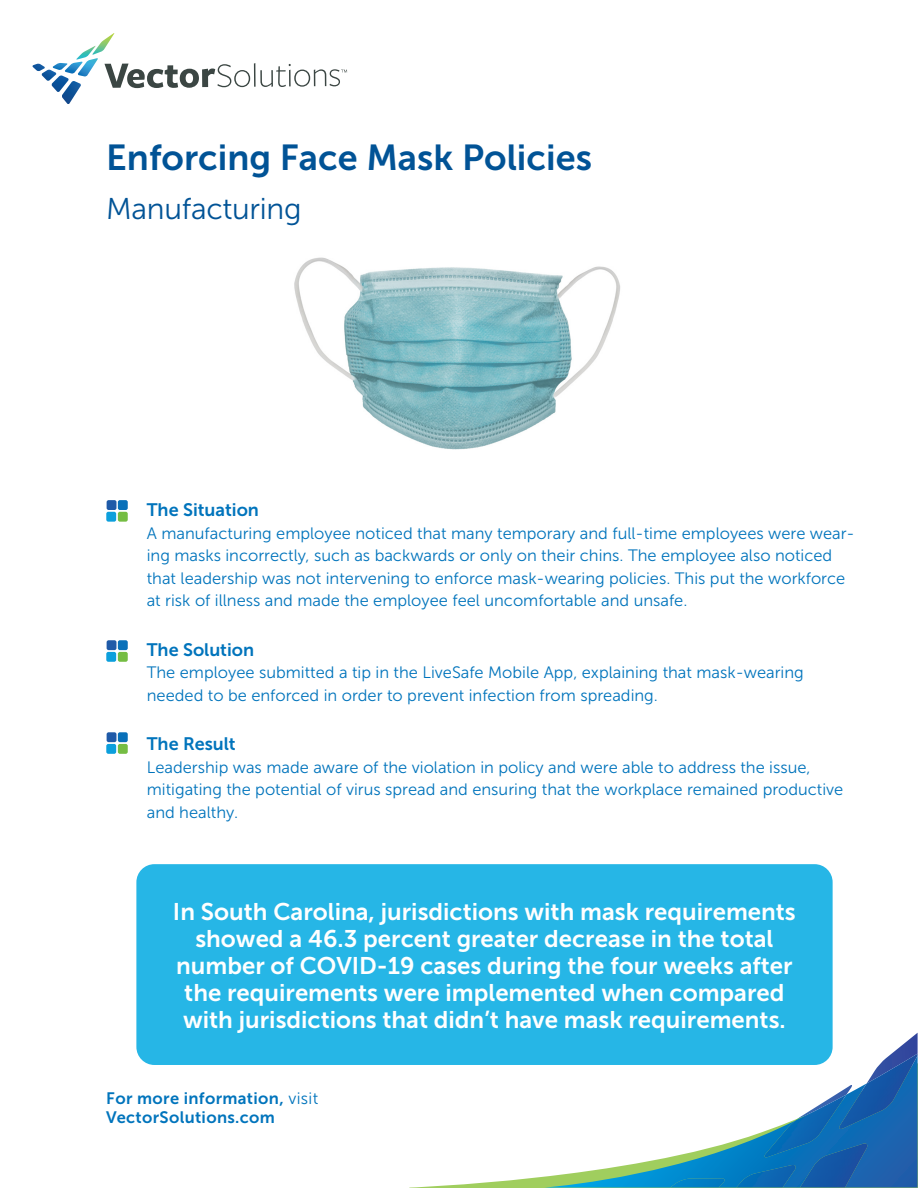
<style>
.page{position:relative;width:918px;height:1188px;background:#fff}
.page>*{position:absolute;margin:0;border:0;box-sizing:border-box;transform-origin:0 0}
.Product_Title_Front{font:36px "Museo Sans 700";color:#015396}
.Product_Title_Front-2{font:30px "Museo Sans 300";letter-spacing:-.01em;color:#015396}
.t1{font:24px/27px "Museo Sans 700";color:#fff;text-align:center}
.t2{font:18px "Museo Sans 700";color:#0074bc}
.t3{font:16.5px/22.5px "Museo Sans 300";color:#0074bc}
.t4{font:16.5px/19.5px "Museo Sans 700";letter-spacing:.02em;color:#0074bc}
.s1{font-family:"Museo Sans 300"}
</style>
<div class="page">
<img style="left:62px;top:81px;width:19px;height:23px">
<img style="left:51px;top:76px;width:18px;height:16px">
<img style="left:41px;top:70px;width:16px;height:11px">
<svg style="left:32px;top:64px;width:13px;height:7px"></svg>
<img style="left:78px;top:58px;width:20px;height:19px">
<img style="left:65px;top:62px;width:18px;height:12px">
<img style="left:52px;top:63px;width:16px;height:7px">
<img style="left:96px;top:33px;width:18px;height:21px">
<img style="left:76px;top:46px;width:20px;height:14px">
<svg style="left:104px;top:63px;width:243px;height:25px"></svg>
<svg style="left:409px;top:1032px;width:509px;height:156px"></svg>
<svg style="left:545px;top:1056px;width:373px;height:132px"></svg>
<img style="left:800px;top:1143px;width:67px;height:45px">
<img style="left:736px;top:1165px;width:60px;height:23px">
<img style="left:670px;top:1178px;width:55px;height:10px">
<svg style="left:867px;top:1033px;width:51px;height:21px"></svg>
<img style="left:839px;top:1054px;width:79px;height:75px">
<svg style="left:795px;top:1085px;width:57px;height:36px"></svg>
<img style="left:764px;top:1094px;width:83px;height:63px">
<div style="left:107px;top:640px;width:9px;height:10px;background:#1f5aa8;border-radius:2px"></div>
<div style="left:106px;top:652px;width:10px;height:10px;background:#0c9fdc;border-radius:2px"></div>
<div style="left:118px;top:640px;width:10px;height:10px;background:#0970b9;border-radius:2px"></div>
<div style="left:118px;top:652px;width:10px;height:10px;background:#75bd43;border-radius:2px"></div>
<div style="left:107px;top:500px;width:9px;height:10px;background:#1f5aa8;border-radius:2px"></div>
<div style="left:106px;top:512px;width:10px;height:10px;background:#0c9fdc;border-radius:2px"></div>
<div style="left:118px;top:500px;width:10px;height:10px;background:#0970b9;border-radius:2px"></div>
<div style="left:118px;top:512px;width:10px;height:10px;background:#75bd43;border-radius:2px"></div>
<div style="left:107px;top:732px;width:9px;height:10px;background:#1f5aa8;border-radius:2px"></div>
<div style="left:106px;top:744px;width:10px;height:10px;background:#0c9fdc;border-radius:2px"></div>
<div style="left:118px;top:732px;width:10px;height:10px;background:#0970b9;border-radius:2px"></div>
<div style="left:118px;top:744px;width:10px;height:10px;background:#75bd43;border-radius:2px"></div>
<div style="left:136px;top:864px;width:697px;height:201px;background:#26b6e6;border-radius:18px"></div>
<img style="left:294px;top:257px;width:326px;height:193px">
<p class="Product_Title_Front" style="left:106px;top:137px;width:487px">Enforcing Face Mask Policies</p>
<p class="Product_Title_Front-2" style="left:106px;top:193px;width:197px">Manufacturing</p>
<p class="t2" style="left:147px;top:500px;width:114px">The Situation</p>
<p class="t3" style="left:147px;top:522px;width:709px">A manufacturing employee noticed that many temporary and full-time employees were wear&shy;ing masks incorrectly, such as backwards or only on their chins. The employee also noticed that leadership was not intervening to enforce mask-wearing policies. This put the workforce at risk of illness and made the employee feel uncomfortable and unsafe.</p>
<p class="t2" style="left:147px;top:640px;width:109px">The Solution</p>
<p class="t3" style="left:147px;top:662px;width:659px">The employee submitted a tip in the LiveSafe Mobile App, explaining that mask-wearing needed to be enforced in order to prevent infection from spreading.</p>
<p class="t2" style="left:147px;top:734px;width:90px">The Result</p>
<p class="t3" style="left:147px;top:756px;width:698px">Leadership was made aware of the violation in policy and were able to address the issue, mitigating the potential of virus spread and ensuring that the workplace remained productive and healthy.</p>
<p class="t1" style="left:173px;top:898px;width:624px">In South Carolina, jurisdictions with mask requirements showed a 46.3 percent greater decrease in the total number of COVID-19 cases during the four weeks after the requirements were implemented when compared with jurisdictions that didn’t have mask requirements.</p>
<p class="t4" style="left:106px;top:1088px;width:213px">For more information, <span class="s1">visit<br></span>VectorSolutions.com</p>
</div>
